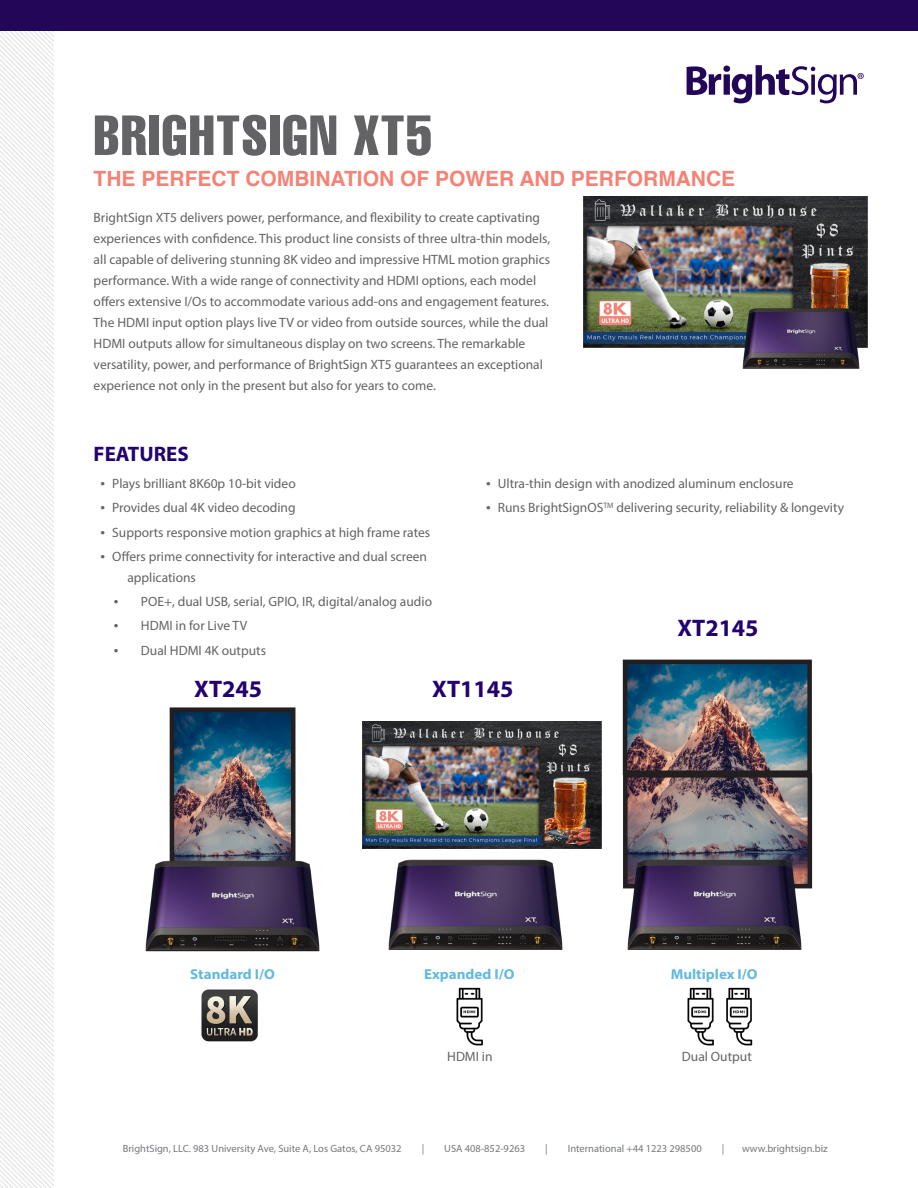
<style>
.page{position:relative;width:918px;height:1188px;background:#fff}
.page>*{position:absolute;margin:0;border:0;box-sizing:border-box;transform-origin:0 0}
.t1{font:extra-condensed 55.5px "Helvetica";letter-spacing:.03em;color:#636366}
.t2{font:700 24px "Myriad Pro";color:#22036f}
.t3{font:700 21px "Helvetica";color:#f48376}
.t4{font:700 21px "Myriad Pro";color:#22036f}
.t5{font:700 14.4px "Myriad Pro";color:#62b9df;scale:1.04 1}
.t6{font:13.5px/21px "Myriad Pro";color:#636366}
.t7{font:10.5px "Myriad Pro";color:#76787b}
.s1{font-size:16.5px}
</style>
<div class="page">
<img style="left:0;top:31px;width:54px;height:1157px">
<div style="left:0;top:0;width:918px;height:31px;background:#230658"></div>
<svg style="left:687px;top:65px;width:177px;height:38px"></svg>
<img style="left:362px;top:816px;width:187px;height:134px">
<img style="left:584px;top:196px;width:283px;height:152px">
<img style="left:690px;top:278px;width:178px;height:91px">
<img style="left:363px;top:721px;width:238px;height:127px">
<img style="left:175px;top:712px;width:115px;height:105px">
<div style="left:170px;top:707px;width:125px;height:171px;border:4px solid #231f20"></div>
<img style="left:145px;top:817px;width:253px;height:135px">
<img style="left:628px;top:665px;width:179px;height:105px">
<div style="left:623px;top:660px;width:189px;height:115px;border:4px solid #231f20"></div>
<img style="left:628px;top:778px;width:179px;height:38px">
<div style="left:623px;top:773px;width:189px;height:115px;border:4px solid #231f20"></div>
<img style="left:549px;top:816px;width:264px;height:134px">
<img style="left:201px;top:989px;width:57px;height:53px">
<img style="left:456px;top:987px;width:27px;height:59px">
<img style="left:731px;top:987px;width:22px;height:59px">
<img style="left:687px;top:987px;width:44px;height:59px">
<h1 class="t1" style="left:94px;top:100px;width:340px">BRIGHTSIGN XT5</h1>
<h3 class="t3" style="left:94px;top:162px;width:643px">THE PERFECT COMBINATION OF POWER AND PERFORMANCE</h3>
<p class="t6" style="left:94px;top:207px;width:458px">BrightSign XT5 delivers power, performance, and flexibility to create captivating experiences with confidence. This product line consists of three ultra-thin models, all capable of delivering stunning 8K video and impressive HTML motion graphics performance. With a wide range of connectivity and HDMI options, each model offers extensive I/Os to accommodate various add-ons and engagement features.<br>The HDMI input option plays live TV or video from outside sources, while the dual HDMI outputs allow for simultaneous display on two screens. The remarkable versatility, power, and performance of BrightSign XT5 guarantees an exceptional experience not only in the present but also for years to come.</p>
<h3 class="t4" style="left:94px;top:441px;width:97px">FEATURES</h3>
<p class="t6" style="left:100px;top:473px;width:197px"><span class="s1">•</span> Plays brilliant 8K60p 10-bit video</p>
<p class="t6" style="left:100px;top:497px;width:197px"><span class="s1">•</span> Provides dual 4K video decoding</p>
<p class="t6" style="left:100px;top:521px;width:331px"><span class="s1">•</span> Supports responsive motion graphics at high frame rates</p>
<p class="t6" style="left:127px;top:546px;width:301px;text-indent:-27px"><span class="s1">•</span> Offers prime connectivity for interactive and dual screen applications</p>
<p class="t6" style="left:114px;top:591px;width:320px"><span class="s1">•</span> POE+, dual USB, serial, GPIO, IR, digital/analog audio</p>
<p class="t6" style="left:114px;top:615px;width:135px"><span class="s1">•</span> HDMI in for Live TV</p>
<p class="t6" style="left:114px;top:639px;width:154px"><span class="s1">•</span> Dual HDMI 4K outputs</p>
<p class="t6" style="left:486px;top:473px;width:309px"><span class="s1">•</span> Ultra-thin design with anodized aluminum enclosure</p>
<p class="t6" style="left:486px;top:497px;width:360px"><span class="s1">•</span> Runs BrightSignOS<sup>TM</sup> delivering security, reliability &amp; longevity</p>
<h2 class="t2" style="left:677px;top:613px;width:83px">XT2145</h2>
<h2 class="t2" style="left:194px;top:673px;width:69px">XT245</h2>
<h2 class="t2" style="left:432px;top:673px;width:83px">XT1145</h2>
<p class="t5" style="left:190px;top:964px;width:83px">Standard I/O</p>
<p class="t5" style="left:424px;top:964px;width:88px">Expanded I/O</p>
<p class="t5" style="left:671px;top:964px;width:85px">Multiplex I/O</p>
<p class="t6" style="left:447px;top:1046px;width:47px">HDMI in</p>
<p class="t6" style="left:682px;top:1046px;width:71px">Dual Output</p>
<p class="t7" style="left:123px;top:1142px;width:280px">BrightSign, LLC. 983 University Ave, Suite A, Los Gatos, CA 95032</p>
<p class="t7" style="left:422px;top:1142px;width:4px">|</p>
<p class="t7" style="left:444px;top:1142px;width:82px">USA 408-852-9263</p>
<p class="t7" style="left:545px;top:1142px;width:4px">|</p>
<p class="t7" style="left:568px;top:1142px;width:136px">International +44 1223 298500</p>
<p class="t7" style="left:722px;top:1142px;width:4px">|</p>
<p class="t7" style="left:742px;top:1142px;width:87px">www.brightsign.biz</p>
</div>
